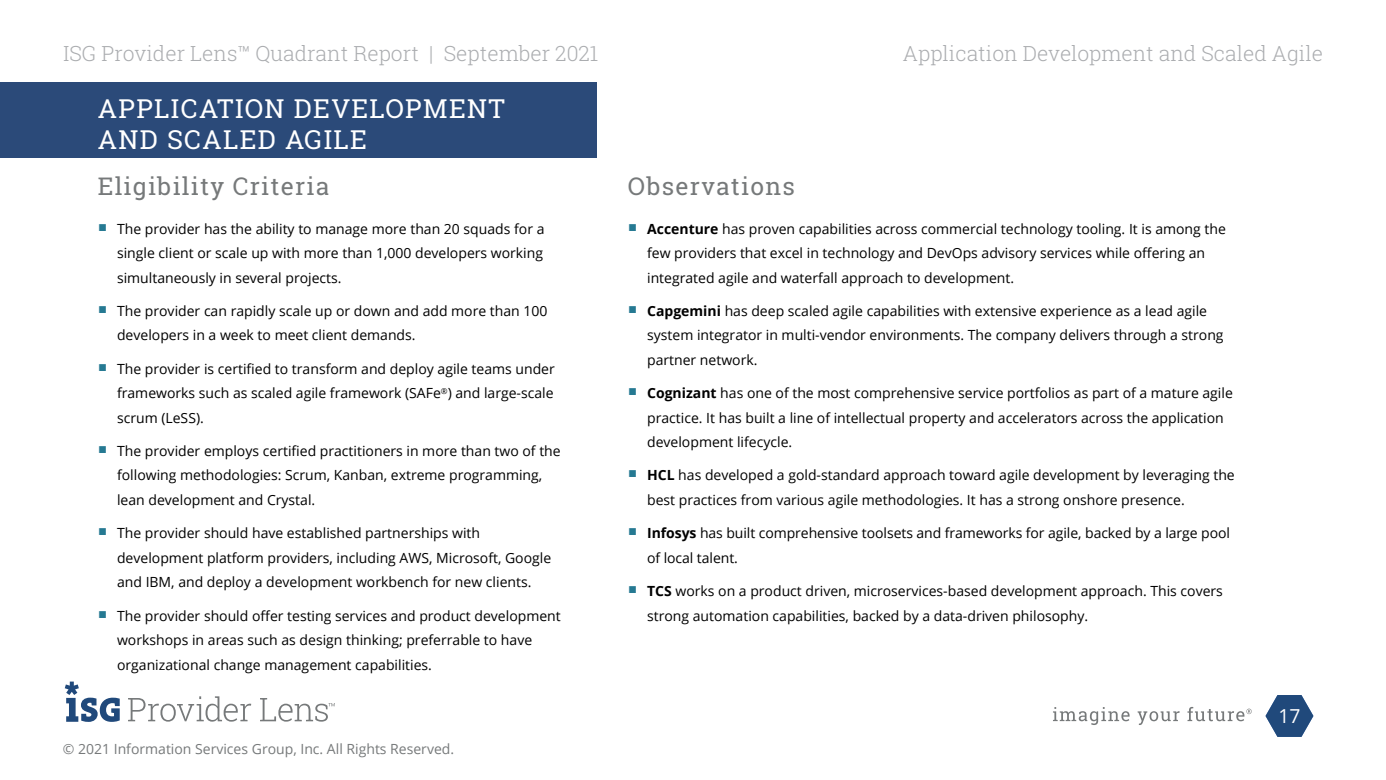
<style>
.page{position:relative;width:1386px;height:780px;background:#fff}
.page>*{position:absolute;margin:0;border:0;box-sizing:border-box;transform-origin:0 0}
.Section_Title_Midtex{font:26.25px/31.5px "Roboto Slab";letter-spacing:.05em;color:#fff}
.Section_Title_Midtex-2{font:24.5px "Roboto Slab";letter-spacing:.05em;color:#76797a}
.t1{font:300 21px "Roboto Slab";color:#abadb0}
.t2{font:19.25px "Open Sans";color:#fff}
.t3{font:14px/24.5px "Open Sans";color:#000}
.Report_Cover_Title{font:14px "Open Sans";color:#76797a}
.s1{font-weight:700}
</style>
<div class="page">
<svg style="left:1266px;top:695px;width:47px;height:42px"></svg>
<svg style="left:128px;top:696px;width:123px;height:25px"></svg>
<svg style="left:260px;top:698px;width:75px;height:23px"></svg>
<svg style="left:65px;top:681px;width:55px;height:41px"></svg>
<div style="left:0;top:82px;width:596px;height:76px;background:#2b4a79"></div>
<svg style="left:1053px;top:707px;width:77px;height:18px"></svg>
<svg style="left:1138px;top:711px;width:42px;height:14px"></svg>
<svg style="left:1187px;top:707px;width:65px;height:14px"></svg>
<p class="t1" style="left:63px;top:39px;width:537px">ISG Provider Lens™ Quadrant Report | September 2021</p>
<p class="Section_Title_Midtex" style="left:98px;top:92px;width:409px">APPLICATION DEVELOPMENT<br>AND SCALED AGILE</p>
<p class="Section_Title_Midtex-2" style="left:98px;top:169px;width:233px">Eligibility Criteria</p>
<p class="t3" style="left:117px;top:216px;width:429px;text-align:justify">The provider has the ability to manage more than 20 squads for a single client or scale up with more than 1,000 developers working simultaneously in several projects.</p>
<p class="t3" style="left:117px;top:298px;width:432px">The provider can rapidly scale up or down and add more than 100 developers in a week to meet client demands.</p>
<p class="t3" style="left:117px;top:356px;width:439px;text-align:justify">The provider is certified to transform and deploy agile teams under frameworks such as scaled agile framework (SAFe<sup>®</sup>) and large-scale scrum (LeSS).</p>
<p class="t3" style="left:117px;top:438px;width:445px">The provider employs certified practitioners in more than two of the following methodologies: Scrum, Kanban, extreme programming, lean development and Crystal.</p>
<p class="t3" style="left:117px;top:520px;width:436px">The provider should have established partnerships with development platform providers, including AWS, Microsoft, Google and IBM, and deploy a development workbench for new clients.</p>
<p class="t3" style="left:117px;top:603px;width:445px">The provider should offer testing services and product development workshops in areas such as design thinking; preferrable to have organizational change management capabilities.</p>
<p class="Report_Cover_Title" style="left:63px;top:739px;width:393px">© 2021 Information Services Group, Inc. All Rights Reserved.</p>
<p class="Section_Title_Midtex-2" style="left:628px;top:169px;width:169px">Observations</p>
<p class="t1" style="left:903px;top:39px;width:422px">Application Development and Scaled Agile</p>
<p class="t3" style="left:647px;top:216px;width:580px"><span class="s1">Accenture</span> has proven capabilities across commercial technology tooling. It is among the few providers that excel in technology and DevOps advisory services while offering an integrated agile and waterfall approach to development.</p>
<p class="t3" style="left:647px;top:298px;width:578px"><span class="s1">Capgemini</span> has deep scaled agile capabilities with extensive experience as a lead agile system integrator in multi-vendor environments. The company delivers through a strong partner network.</p>
<p class="t3" style="left:647px;top:380px;width:587px"><span class="s1">Cognizant</span> has one of the most comprehensive service portfolios as part of a mature agile practice. It has built a line of intellectual property and accelerators across the application development lifecycle.</p>
<p class="t3" style="left:647px;top:463px;width:589px"><span class="s1">HCL</span> has developed a gold-standard approach toward agile development by leveraging the best practices from various agile methodologies. It has a strong onshore presence.</p>
<p class="t3" style="left:647px;top:520px;width:584px"><span class="s1">Infosys</span> has built comprehensive toolsets and frameworks for agile, backed by a large pool of local talent.</p>
<p class="t3" style="left:647px;top:578px;width:577px"><span class="s1">TCS</span> works on a product driven, microservices-based development approach. This covers strong automation capabilities, backed by a data-driven philosophy.</p>
<p class="t2" style="left:1279px;top:701px;width:24px">17</p>
</div>
